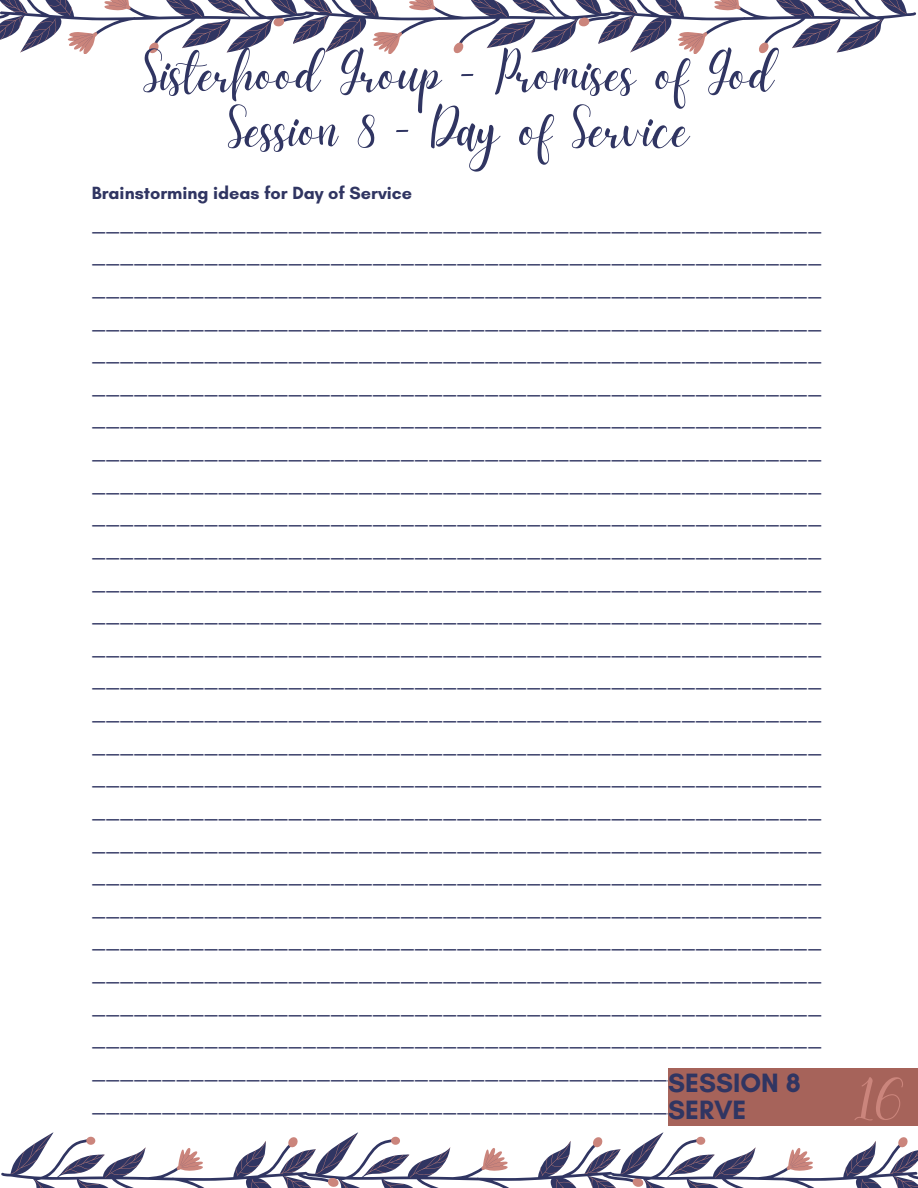
<style>
.page{position:relative;width:918px;height:1188px;background:#fff}
.page>*{position:absolute;margin:0;border:0;box-sizing:border-box;transform-origin:0 0}
.t1{font:72px "Daydream";color:#cb857c}
.t2{font:56.1px/55.9px "Daydream";color:#303562;text-align:center}
.t3{font:700 27px/27px "Glacial Indifference";color:#303562}
.t4{font:24px/32.7px "Glacial Indifference";color:#303562;text-align:justify}
.t5{font:700 18px "Glacial Indifference";color:#303562}
</style>
<div class="page">
<svg style="left:0;top:0;width:916px;height:54px"></svg>
<svg style="left:1px;top:1132px;width:917px;height:56px"></svg>
<div style="left:668px;top:1068px;width:250px;height:58px;background:#a6635a"></div>
<h2 class="t2" style="left:143px;top:52px;width:632px">Sisterhood Group - Promises of God<br>Session 8 - Day of Service</h2>
<p class="t5" style="left:92px;top:182px;width:322px">Brainstorming ideas for Day of Service</p>
<p class="t4" style="left:92px;top:205px;width:731px">____________________________________________________ ____________________________________________________ ____________________________________________________ ____________________________________________________ ____________________________________________________ ____________________________________________________ ____________________________________________________ ____________________________________________________ ____________________________________________________ ____________________________________________________ ____________________________________________________ ____________________________________________________ ____________________________________________________ ____________________________________________________ ____________________________________________________ ____________________________________________________ ____________________________________________________ ____________________________________________________ ____________________________________________________ ____________________________________________________ ____________________________________________________ ____________________________________________________ ____________________________________________________ ____________________________________________________ ____________________________________________________ ____________________________________________________ ____________________________________________________ ____________________________________________________</p>
<p class="t3" style="left:668px;top:1069px;width:134px">SESSION 8<br>SERVE</p>
<h1 class="t1" style="left:854px;top:1055px;width:51px">16</h1>
</div>
